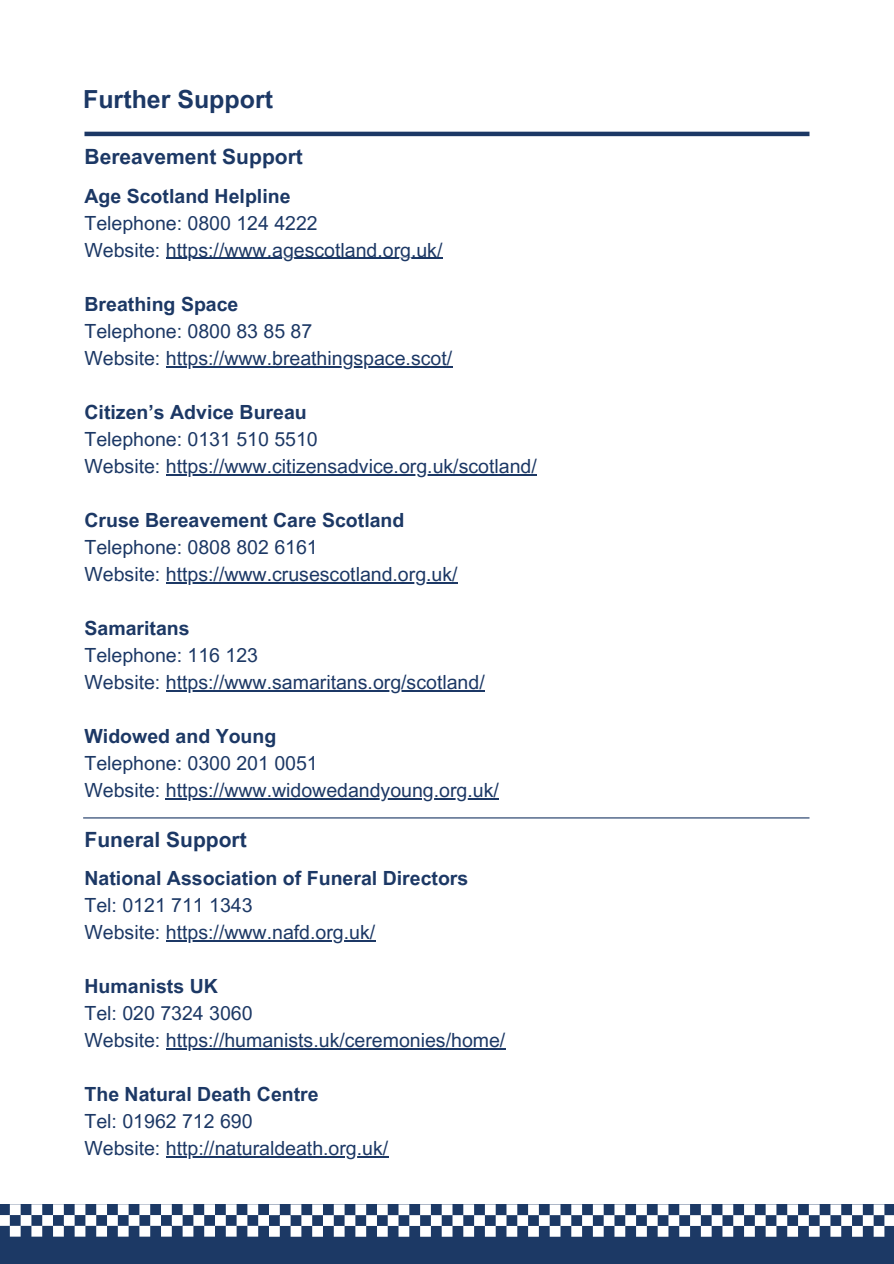
<style>
.page{position:relative;width:894px;height:1264px;background:#fff}
.page>*{position:absolute;margin:0;border:0;box-sizing:border-box;transform-origin:0 0}
.t1{font:700 24.9px "Arial MT Pro";color:#1c3865}
.t2{font:700 21px "Arial MT Pro";color:#1c3865}
.t3{font:19.5px "Arial MT Pro";color:#1c3865}
.t4{font:700 19.5px "Arial MT Pro";color:#1c3865}
</style>
<div class="page">
<div style="left:0;top:1234px;width:893px;height:29px;background:#1c3965"></div>
<svg style="left:0;top:1204px;width:893px;height:32px"></svg>
<hr style="left:84px;top:132px;width:725px;height:4px;background:#1c3865">
<hr style="left:166px;top:258px;width:276px;height:1px;background:#1c3865">
<hr style="left:166px;top:366px;width:286px;height:1px;background:#1c3865">
<hr style="left:166px;top:474px;width:370px;height:1px;background:#1c3865">
<hr style="left:166px;top:582px;width:291px;height:1px;background:#1c3865">
<hr style="left:166px;top:690px;width:318px;height:1px;background:#1c3865">
<hr style="left:166px;top:798px;width:332px;height:1px;background:#1c3865">
<hr style="left:166px;top:940px;width:209px;height:1px;background:#1c3865">
<hr style="left:166px;top:1048px;width:339px;height:1px;background:#1c3865">
<hr style="left:166px;top:1156px;width:222px;height:1px;background:#1c3865">
<hr style="left:83px;top:817px;width:726px;height:1px;background:#1c3865">
<p class="t1" style="left:83px;top:90px;width:191px">Further Support</p>
<h1 class="t2" style="left:84px;top:149px;width:220px">Bereavement Support</h1>
<p class="t4" style="left:84px;top:188px;width:207px">Age Scotland Helpline</p>
<h2 class="t3" style="left:84px;top:216px;width:235px">Telephone: 0800 124 4222</h2>
<p class="t3" style="left:84px;top:243px;width:359px">Website: https://www.agescotland.org.uk/</p>
<p class="t4" style="left:84px;top:297px;width:155px">Breathing Space</p>
<p class="t3" style="left:84px;top:324px;width:229px">Telephone: 0800 83 85 87</p>
<p class="t3" style="left:84px;top:351px;width:369px">Website: https://www.breathingspace.scot/</p>
<p class="t4" style="left:84px;top:405px;width:224px">Citizen’s Advice Bureau</p>
<p class="t3" style="left:84px;top:432px;width:235px">Telephone: 0131 510 5510</p>
<p class="t3" style="left:84px;top:459px;width:453px">Website: https://www.citizensadvice.org.uk/scotland/</p>
<p class="t4" style="left:84px;top:513px;width:321px">Cruse Bereavement Care Scotland</p>
<p class="t3" style="left:84px;top:540px;width:235px">Telephone: 0808 802 6161</p>
<p class="t3" style="left:84px;top:567px;width:374px">Website: https://www.crusescotland.org.uk/</p>
<p class="t4" style="left:84px;top:621px;width:107px">Samaritans</p>
<p class="t3" style="left:84px;top:648px;width:175px">Telephone: 116 123</p>
<p class="t3" style="left:84px;top:675px;width:401px">Website: https://www.samaritans.org/scotland/</p>
<p class="t4" style="left:84px;top:729px;width:193px">Widowed and Young</p>
<p class="t3" style="left:84px;top:756px;width:235px">Telephone: 0300 201 0051</p>
<p class="t3" style="left:84px;top:783px;width:416px">Website: https://www.widowedandyoung.org.uk/</p>
<p class="t2" style="left:84px;top:831px;width:164px">Funeral Support</p>
<p class="t4" style="left:84px;top:871px;width:385px">National Association of Funeral Directors</p>
<h2 class="t3" style="left:84px;top:898px;width:170px">Tel: 0121 711 1343</h2>
<p class="t3" style="left:84px;top:925px;width:292px">Website: https://www.nafd.org.uk/</p>
<p class="t4" style="left:84px;top:979px;width:135px">Humanists UK</p>
<p class="t3" style="left:84px;top:1006px;width:170px">Tel: 020 7324 3060</p>
<p class="t3" style="left:84px;top:1033px;width:422px">Website: https://humanists.uk/ceremonies/home/</p>
<p class="t4" style="left:84px;top:1087px;width:236px">The Natural Death Centre</p>
<p class="t3" style="left:84px;top:1114px;width:170px">Tel: 01962 712 690</p>
<p class="t3" style="left:84px;top:1141px;width:305px">Website: http://naturaldeath.org.uk/</p>
</div>
